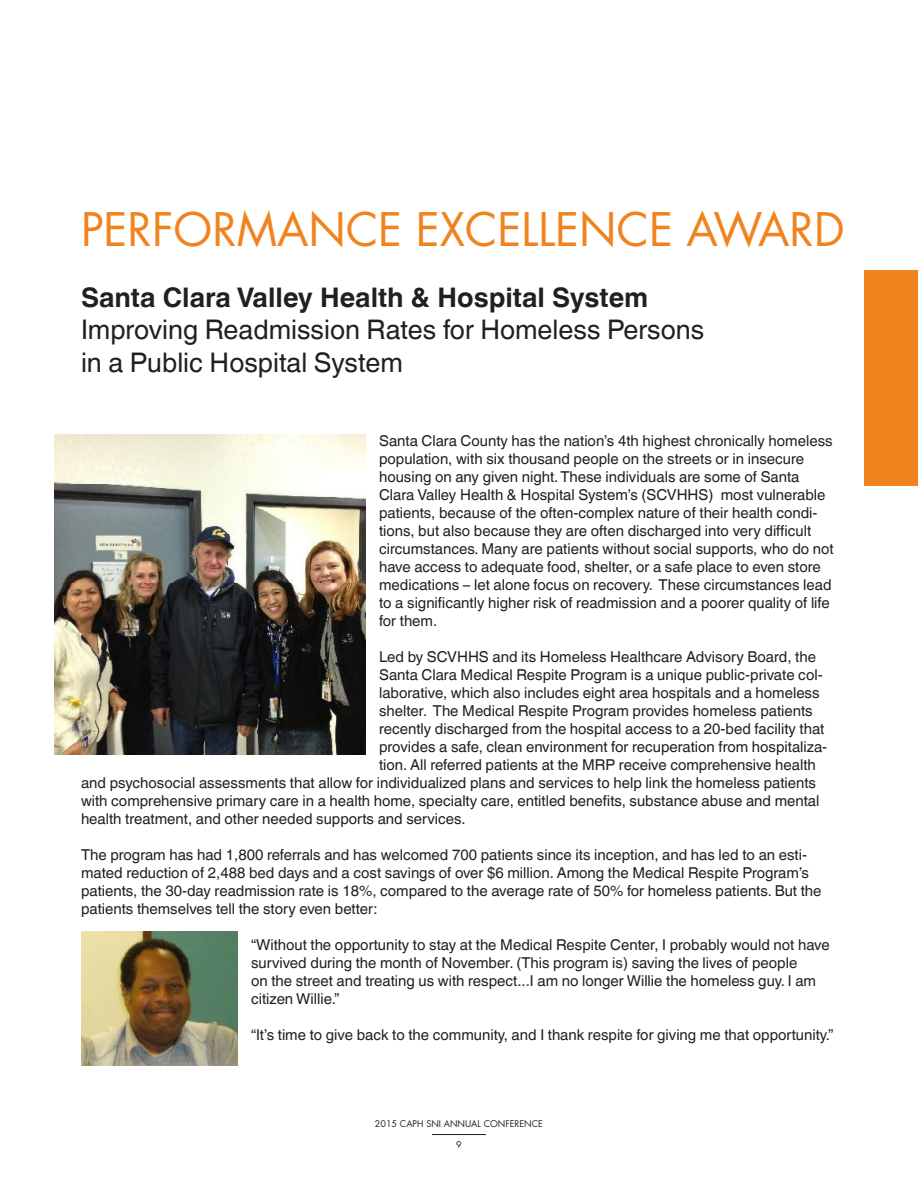
<style>
.page{position:relative;width:918px;height:1188px;background:#fff}
.page>*{position:absolute;margin:0;border:0;box-sizing:border-box;transform-origin:0 0}
.t1{font:45px "Futura LT";color:#f1831f}
.t2{font:27px/32.4px "Helvetica World";color:#231f20}
.t3{font:700 27px "Helvetica World";color:#231f20}
.t4{font:15px/18px "Helvetica World";color:#231f20}
.t5{font:9px "Futura LT";color:#231f20}
</style>
<div class="page">
<hr style="left:432px;top:1134px;width:54px;height:1px;background:#231f20">
<img style="left:54px;top:435px;width:312px;height:320px">
<div style="left:864px;top:270px;width:54px;height:216px;background:#f1831f"></div>
<img style="left:81px;top:932px;width:157px;height:133px">
<h1 class="t1" style="left:81px;top:200px;width:765px">PERFORMANCE EXCELLENCE AWARD</h1>
<h2 class="t3" style="left:81px;top:282px;width:569px">Santa Clara Valley Health &amp; Hospital System</h2>
<h2 class="t2" style="left:81px;top:314px;width:625px">Improving Readmission Rates for Homeless Persons in a Public Hospital System</h2>
<p class="t4" style="left:379px;top:432px;width:456px">Santa Clara County has the nation’s 4th highest chronically homeless population, with six thousand people on the streets or in insecure housing on any given night. These individuals are some of Santa Clara Valley Health &amp; Hospital System’s (SCVHHS) most vulnerable patients, because of the often-complex nature of their health condi&shy;tions, but also because they are often discharged into very difficult circumstances. Many are patients without social supports, who do not have access to adequate food, shelter, or a safe place to even store medications – let alone focus on recovery. These circumstances lead to a significantly higher risk of readmission and a poorer quality of life for them.</p>
<p class="t4" style="left:379px;top:648px;width:438px">Led by SCVHHS and its Homeless Healthcare Advisory Board, the</p>
<p class="t4" style="left:379px;top:666px;width:445px">Santa Clara Medical Respite Program is a unique public-private col-</p>
<p class="t4" style="left:379px;top:684px;width:442px">laborative, which also includes eight area hospitals and a homeless</p>
<p class="t4" style="left:379px;top:702px;width:435px">shelter. The Medical Respite Program provides homeless patients</p>
<p class="t4" style="left:379px;top:720px;width:447px">recently discharged from the hospital access to a 20-bed facility that</p>
<p class="t4" style="left:379px;top:738px;width:450px">provides a safe, clean environment for recuperation from hospitaliza-</p>
<p class="t4" style="left:379px;top:756px;width:438px">tion. All referred patients at the MRP receive comprehensive health</p>
<p class="t4" style="left:81px;top:774px;width:737px">and psychosocial assessments that allow for individualized plans and services to help link the homeless patients</p>
<p class="t4" style="left:81px;top:792px;width:740px">with comprehensive primary care in a health home, specialty care, entitled benefits, substance abuse and mental</p>
<p class="t4" style="left:81px;top:810px;width:386px">health treatment, and other needed supports and services.</p>
<p class="t4" style="left:81px;top:846px;width:742px">The program has had 1,800 referrals and has welcomed 700 patients since its inception, and has led to an esti&shy;mated reduction of 2,488 bed days and a cost savings of over $6 million. Among the Medical Respite Program’s patients, the 30-day readmission rate is 18%, compared to the average rate of 50% for homeless patients. But the patients themselves tell the story even better:</p>
<p class="t4" style="left:251px;top:936px;width:580px">“Without the opportunity to stay at the Medical Respite Center, I probably would not have survived during the month of November. (This program is) saving the lives of people<br>on the street and treating us with respect...I am no longer Willie the homeless guy. I am citizen Willie.”</p>
<p class="t4" style="left:251px;top:1026px;width:584px">“It’s time to give back to the community, and I thank respite for giving me that opportunity.”</p>
<p class="t5" style="left:375px;top:1118px;width:170px">2015 CAPH SNI ANNUAL CONFERENCE</p>
<p class="t5" style="left:456px;top:1139px;width:7px">9</p>
</div>
